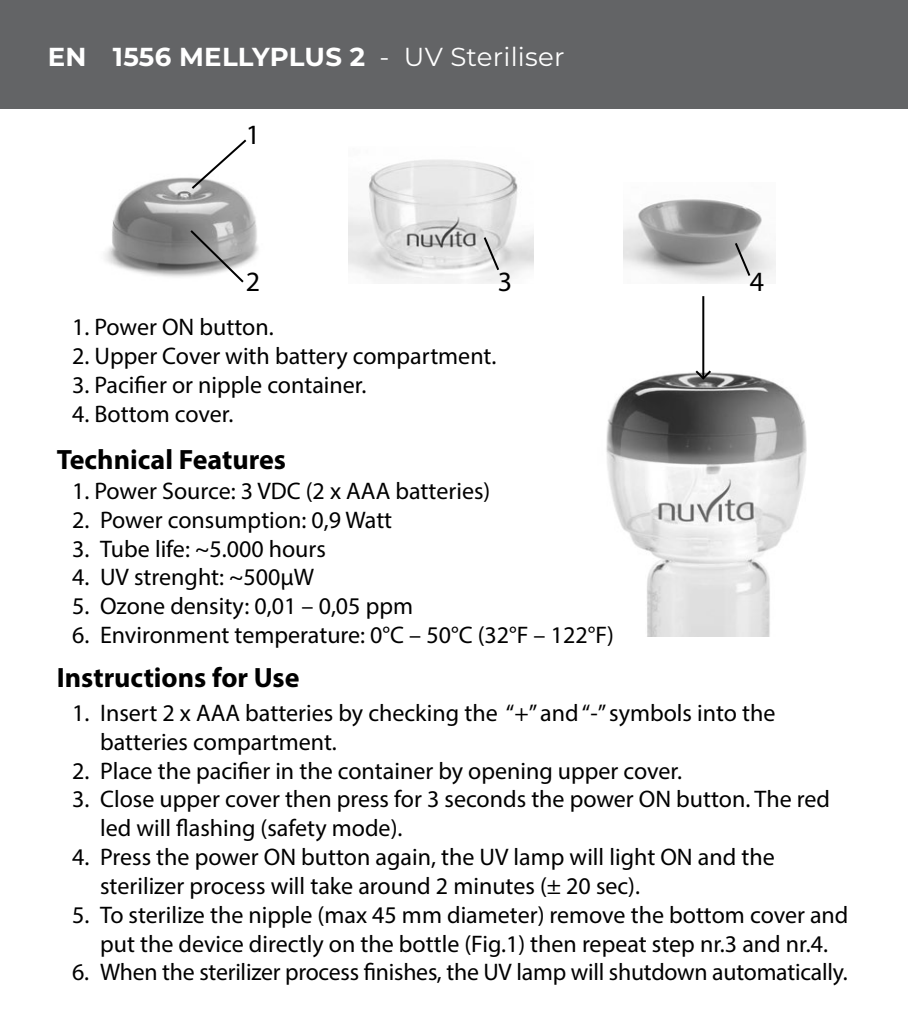
<style>
.page{position:relative;width:908px;height:1021px;background:#fff}
.page>*{position:absolute;margin:0;border:0;box-sizing:border-box;transform-origin:0 0}
.t1{font:700 28px "Myriad Pro";color:#000}
.t2{font:28px "Myriad Pro";color:#000}
.t3{font:700 26px "Montserrat";letter-spacing:.01em;color:#fff}
.t4{font:24px/28.8px "Myriad Pro";color:#000}
.s1{font-weight:400}
</style>
<div class="page">
<div style="left:0;top:0;width:907px;height:109px;background:#636466"></div>
<img style="left:606px;top:363px;width:201px;height:273px">
<img style="left:623px;top:199px;width:152px;height:85px">
<img style="left:348px;top:159px;width:185px;height:125px">
<img style="left:105px;top:177px;width:154px;height:100px">
<svg style="left:189px;top:139px;width:59px;height:52px"></svg>
<svg style="left:188px;top:228px;width:58px;height:55px"></svg>
<svg style="left:482px;top:235px;width:18px;height:37px"></svg>
<svg style="left:732px;top:241px;width:19px;height:37px"></svg>
<hr style="left:702px;top:296px;width:2px;height:82px;background:#000">
<svg style="left:693px;top:368px;width:19px;height:13px"></svg>
<p class="t3" style="left:48px;top:38px;width:518px">EN 1556 MELLYPLUS 2 <span class="s1">- UV Steriliser</span></p>
<p class="t2" style="left:245px;top:117px;width:16px">1</p>
<p class="t2" style="left:245px;top:264px;width:16px">2</p>
<p class="t2" style="left:497px;top:264px;width:16px">3</p>
<p class="t2" style="left:749px;top:264px;width:16px">4</p>
<p class="t4" style="left:72px;top:312px;width:203px">1. Power ON button.</p>
<p class="t4" style="left:72px;top:341px;width:425px">2. Upper Cover with battery compartment.</p>
<p class="t4" style="left:72px;top:370px;width:296px">3. Pacifier or nipple container.</p>
<p class="t4" style="left:72px;top:398px;width:163px">4. Bottom cover.</p>
<p class="t1" style="left:57px;top:441px;width:231px">Technical Features</p>
<p class="t4" style="left:72px;top:476px;width:419px">1. Power Source: 3 VDC (2 x AAA batteries)</p>
<p class="t4" style="left:72px;top:505px;width:321px">2. Power consumption: 0,9 Watt</p>
<p class="t4" style="left:72px;top:534px;width:255px">3. Tube life: ~5.000 hours</p>
<p class="t4" style="left:72px;top:562px;width:243px">4. UV strenght: ~500µW</p>
<p class="t4" style="left:72px;top:591px;width:342px">5. Ozone density: 0,01 – 0,05 ppm</p>
<p class="t4" style="left:72px;top:620px;width:543px">6. Environment temperature: 0°C – 50°C (32°F – 122°F)</p>
<p class="t1" style="left:57px;top:659px;width:244px">Instructions for Use</p>
<p class="t4" style="left:100px;top:698px;width:676px;text-indent:-28px">1. Insert 2 x AAA batteries by checking the “+” and “-” symbols into the batteries compartment.</p>
<p class="t4" style="left:72px;top:755px;width:611px">2. Place the pacifier in the container by opening upper cover.</p>
<p class="t4" style="left:100px;top:784px;width:731px;text-indent:-28px">3. Close upper cover then press for 3 seconds the power ON button. The red led will flashing (safety mode).</p>
<p class="t4" style="left:100px;top:842px;width:675px;text-indent:-28px">4. Press the power ON button again, the UV lamp will light ON and the sterilizer process will take around 2 minutes (± 20 sec).</p>
<p class="t4" style="left:72px;top:899px;width:777px;text-align:center">5. To sterilize the nipple (max 45 mm diameter) remove the bottom cover and put the device directly on the bottle (Fig.1) then repeat step nr.3 and nr.4.</p>
<p class="t4" style="left:72px;top:957px;width:776px">6. When the sterilizer process finishes, the UV lamp will shutdown automatically.</p>
</div>
